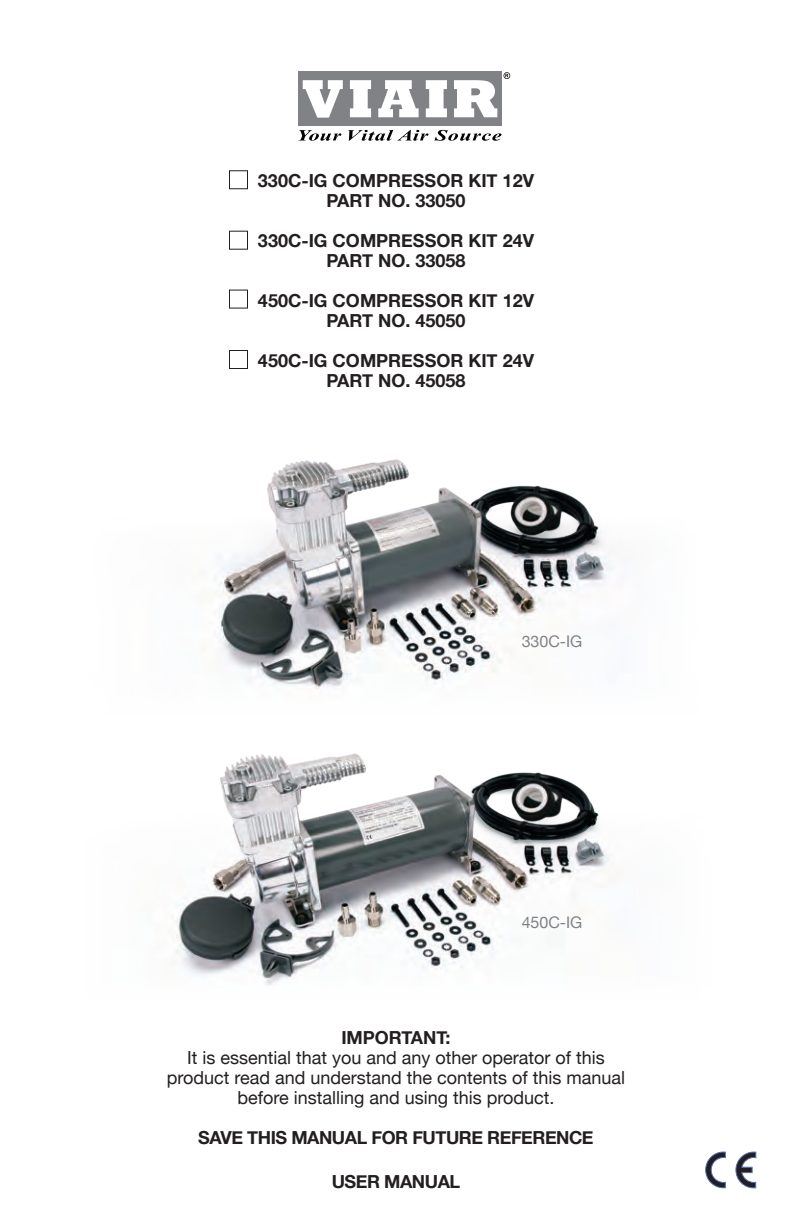
<style>
.page{position:relative;width:792px;height:1224px;background:#fff}
.page>*{position:absolute;margin:0;border:0;box-sizing:border-box;transform-origin:0 0}
.t1{font:700 18px/20px "Helvetica Neue";color:#231f20;text-align:center}
.t2{font:18px/20px "Helvetica Neue";color:#231f20;text-align:center}
.t3{font:700 18px "Helvetica Neue";letter-spacing:-.025em;color:#231f20}
.t4{font:16px "Helvetica Neue";color:#808285}
</style>
<div class="page">
<div style="left:298px;top:72px;width:204px;height:54px;background:#808285"></div>
<svg style="left:303px;top:80px;width:40px;height:38px"></svg>
<svg style="left:350px;top:80px;width:21px;height:37px"></svg>
<svg style="left:378px;top:80px;width:41px;height:37px"></svg>
<svg style="left:426px;top:80px;width:21px;height:37px"></svg>
<svg style="left:454px;top:80px;width:43px;height:37px"></svg>
<svg style="left:298px;top:130px;width:43px;height:11px"></svg>
<svg style="left:348px;top:130px;width:80px;height:11px"></svg>
<svg style="left:434px;top:130px;width:68px;height:11px"></svg>
<svg style="left:504px;top:72px;width:6px;height:7px"></svg>
<svg style="left:736px;top:1152px;width:20px;height:36px"></svg>
<svg style="left:706px;top:1152px;width:19px;height:36px"></svg>
<div style="left:229px;top:170px;width:19px;height:19px;border:1px solid #231f20"></div>
<div style="left:229px;top:290px;width:19px;height:19px;border:1px solid #231f20"></div>
<div style="left:229px;top:231px;width:19px;height:19px;border:1px solid #231f20"></div>
<div style="left:229px;top:350px;width:19px;height:19px;border:1px solid #231f20"></div>
<img style="left:214px;top:459px;width:399px;height:230px">
<img style="left:169px;top:753px;width:445px;height:232px">
<p class="t1" style="left:258px;top:171px;width:278px">330C-IG COMPRESSOR KIT 12V<br>PART NO. 33050</p>
<p class="t1" style="left:258px;top:231px;width:278px">330C-IG COMPRESSOR KIT 24V<br>PART NO. 33058</p>
<p class="t1" style="left:258px;top:291px;width:278px">450C-IG COMPRESSOR KIT 12V<br>PART NO. 45050</p>
<p class="t1" style="left:258px;top:351px;width:278px">450C-IG COMPRESSOR KIT 24V<br>PART NO. 45058</p>
<p class="t4" style="left:522px;top:630px;width:62px">330C-IG</p>
<p class="t4" style="left:522px;top:911px;width:62px">450C-IG</p>
<p class="t1" style="left:341px;top:1028px;width:111px">IMPORTANT:</p>
<p class="t2" style="left:167px;top:1048px;width:460px">It is essential that you and any other operator of this product read and understand the contents of this manual before installing and using this product.</p>
<p class="t3" style="left:198px;top:1123px;width:397px">SAVE THIS MANUAL FOR FUTURE REFERENCE</p>
<p class="t3" style="left:332px;top:1167px;width:130px">USER MANUAL</p>
</div>
